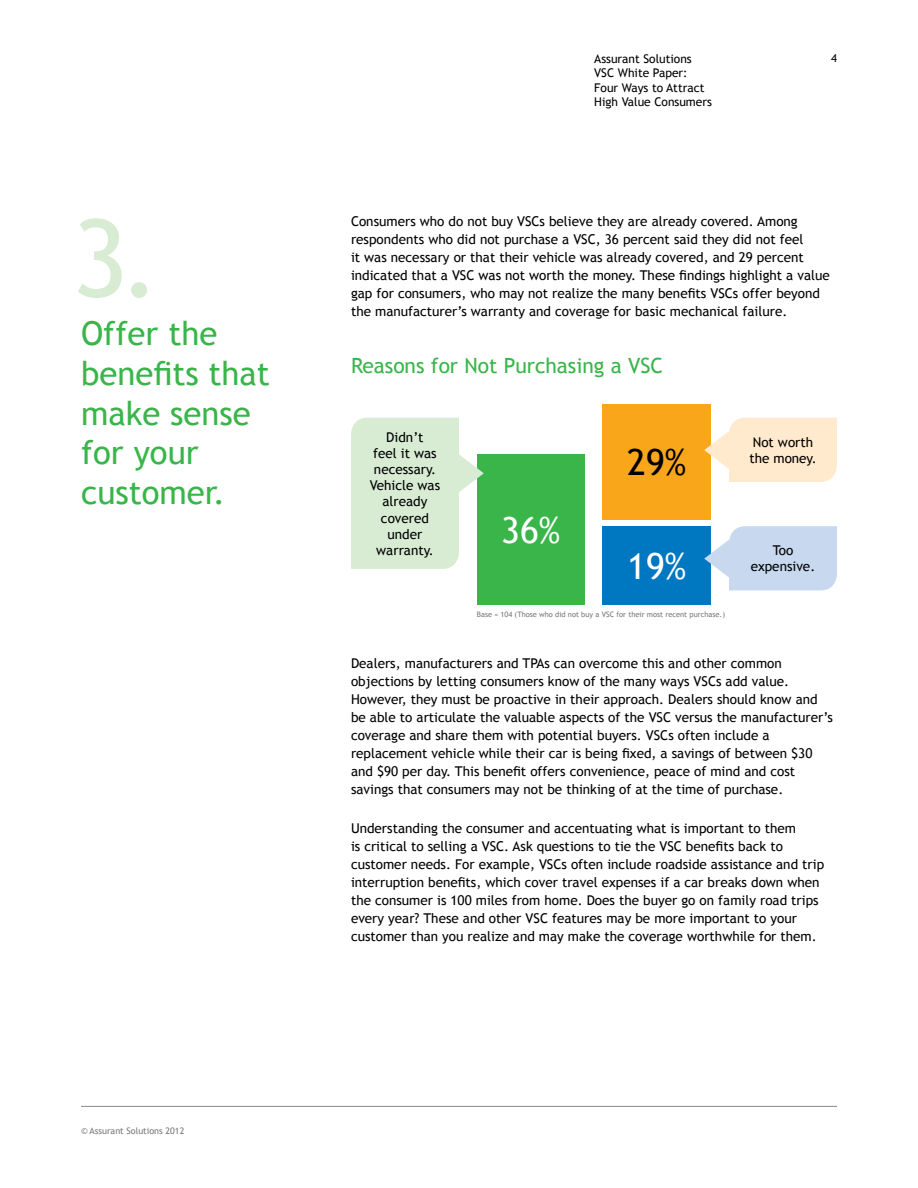
<style>
.page{position:relative;width:918px;height:1188px;background:#fff}
.page>*{position:absolute;margin:0;border:0;box-sizing:border-box;transform-origin:0 0}
.t1{font:108px "Trebuchet MS";color:#d8ecd4}
.t2{font:36px "Trebuchet MS";color:#fff}
.t3{font:36px "Trebuchet MS";color:#000}
.t4{font:33px/39.6px "Trebuchet MS";color:#39b54a}
.t5{font:21px "Trebuchet MS";color:#39b54a}
.t6{font:13.5px/18px "Trebuchet MS";color:#000}
.t7{font:12px/14.4px "Trebuchet MS";color:#000}
.t8{font:11.25px "Trebuchet MS";color:#000}
.t9{font:9px "Trebuchet MS";color:#77787b}
.t10{font:7.5px "Trebuchet MS";color:#77787b}
</style>
<div class="page">
<hr style="left:81px;top:1106px;width:756px;height:1px;background:#939598">
<div style="left:477px;top:454px;width:108px;height:150px;background:#39b54a"></div>
<div style="left:603px;top:526px;width:108px;height:78px;background:#0077c1"></div>
<div style="left:603px;top:404px;width:108px;height:115px;background:#faa61a"></div>
<svg style="left:351px;top:418px;width:133px;height:151px"></svg>
<svg style="left:704px;top:418px;width:133px;height:64px"></svg>
<svg style="left:704px;top:526px;width:133px;height:64px"></svg>
<h1 class="t1" style="left:72px;top:195px;width:90px">3.</h1>
<h3 class="t4" style="left:81px;top:314px;width:190px">Offer the benefits that make sense for your customer.</h3>
<p class="t9" style="left:81px;top:1125px;width:105px">© Assurant Solutions 2012</p>
<p class="t7" style="left:594px;top:52px;width:99px">Assurant Solutions</p>
<p class="t8" style="left:831px;top:52px;width:7px">4</p>
<p class="t7" style="left:594px;top:66px;width:119px">VSC White Paper:<br>Four Ways to Attract<br>High Value Consumers</p>
<p class="t6" style="left:351px;top:212px;width:480px">Consumers who do not buy VSCs believe they are already covered. Among respondents who did not purchase a VSC, 36 percent said they did not feel<br>it was necessary or that their vehicle was already covered, and 29 percent indicated that a VSC was not worth the money. These findings highlight a value gap for consumers, who may not realize the many benefits VSCs offer beyond the manufacturer’s warranty and coverage for basic mechanical failure.</p>
<h3 class="t5" style="left:351px;top:353px;width:314px">Reasons for Not Purchasing a VSC</h3>
<p class="t6" style="left:370px;top:429px;width:72px;line-height:16.2px;text-align:center">Didn’t<br>feel it was necessary.<br>Vehicle was already covered under warranty.</p>
<p class="t6" style="left:749px;top:434px;width:69px;line-height:16.2px">Not worth the money.</p>
<h2 class="t3" style="left:627px;top:441px;width:61px">29%</h2>
<h2 class="t2" style="left:501px;top:509px;width:61px">36%</h2>
<p class="t6" style="left:751px;top:543px;width:66px;line-height:16.2px;text-align:center">Too expensive.</p>
<h2 class="t2" style="left:627px;top:545px;width:61px">19%</h2>
<p class="t10" style="left:477px;top:610px;width:250px">Base = 104 (Those who did not buy a VSC for their most recent purchase.)</p>
<p class="t6" style="left:351px;top:655px;width:483px">Dealers, manufacturers and TPAs can overcome this and other common objections by letting consumers know of the many ways VSCs add value.<br>However, they must be proactive in their approach. Dealers should know and be able to articulate the valuable aspects of the VSC versus the manufacturer’s coverage and share them with potential buyers. VSCs often include a replacement vehicle while their car is being fixed, a savings of between $30 and $90 per day. This benefit offers convenience, peace of mind and cost savings that consumers may not be thinking of at the time of purchase.</p>
<p class="t6" style="left:351px;top:819px;width:475px">Understanding the consumer and accentuating what is important to them<br>is critical to selling a VSC. Ask questions to tie the VSC benefits back to customer needs. For example, VSCs often include roadside assistance and trip interruption benefits, which cover travel expenses if a car breaks down when the consumer is 100 miles from home. Does the buyer go on family road trips every year? These and other VSC features may be more important to your customer than you realize and may make the coverage worthwhile for them.</p>
</div>
